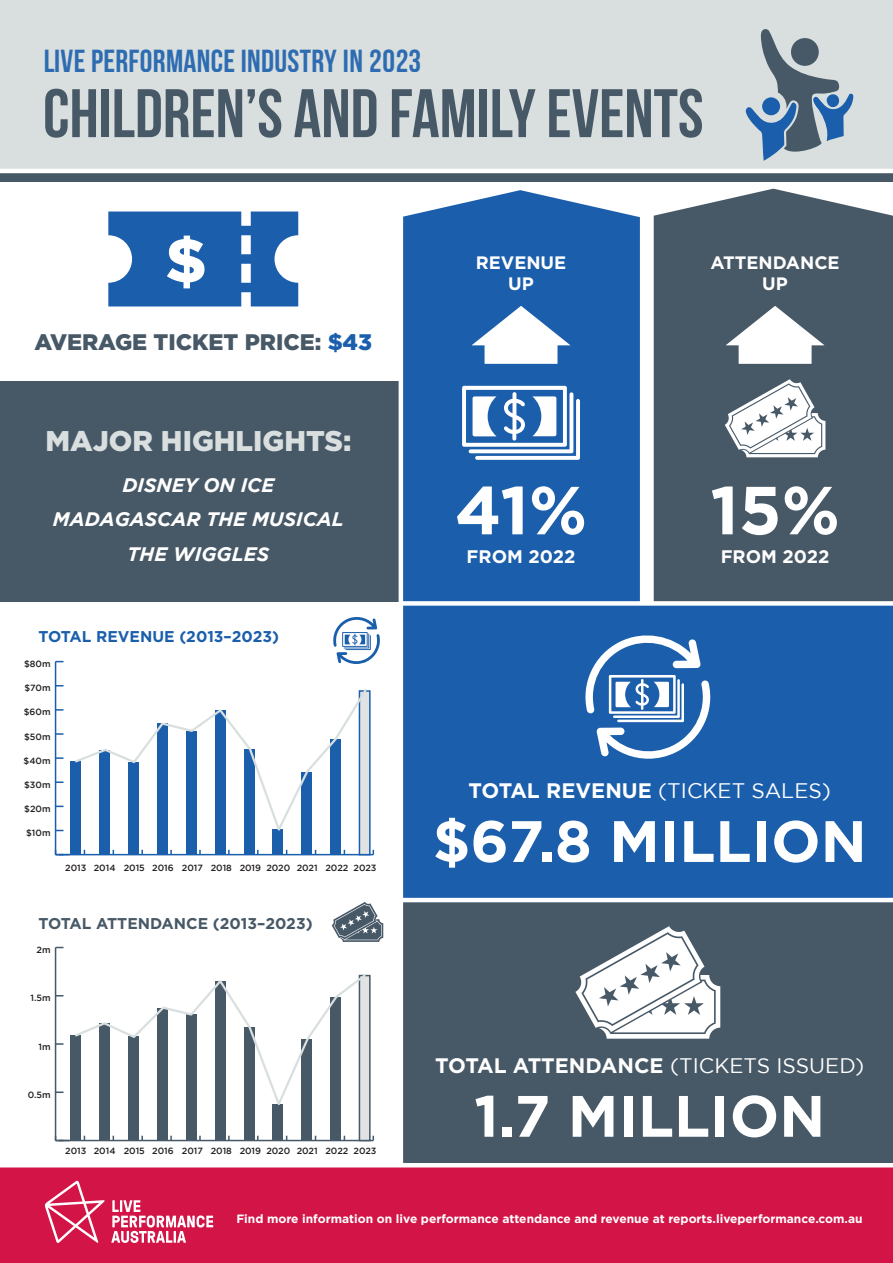
<style>
.page{position:relative;width:893px;height:1263px;background:#fff}
.page>*{position:absolute;margin:0;border:0;box-sizing:border-box;transform-origin:0 0}
.t1{font:68.4px "Bebas Neue";color:#475866}
.t2{font:700 67.8px "Gotham";color:#fff}
.t3{font:900 61.65px "Gotham";color:#fff}
.t4{font:700 58.35px "Gotham";color:#fff}
.t5{font:31.95px "Bebas Neue";letter-spacing:.01em;color:#1b5fac}
.t6{font:900 28.5px "Gotham";color:#d9dfdf}
.t7{font:900 22.5px "Gotham";color:#475866}
.t8{font:700 21px "Gotham";color:#fff}
.t9{font:21px "Gotham";color:#fff}
.t10{font:italic 700 19.5px/34.5px "Gotham";color:#fff;text-align:center}
.t11{font:700 18.15px "Gotham";color:#fff}
.t12{font:700 18px/21.6px "Gotham";color:#fff;text-align:center}
.t13{font:700 15.6px "Gotham";color:#475866}
.t14{font:700 15.6px "Gotham";color:#1b5fac}
.t15{font:700 13.5px "Gotham";color:#fff}
.t16{font:700 12px "Gotham";color:#fff}
.t17{font:500 9px "Gotham";color:#231f20}
.s1{color:#1b5fac}
.s2{font-weight:700}
.s3{font-weight:400}
.s4{font-style:italic}
</style>
<div class="page">
<div style="left:0;top:382px;width:401px;height:220px;background:#475866"></div>
<div style="left:0;top:1165px;width:893px;height:98px;background:#d21446"></div>
<svg style="left:45px;top:1181px;width:168px;height:62px"></svg>
<div style="left:0;top:0;width:893px;height:172px;background:#d9dfdf"></div>
<div style="left:654px;top:189px;width:239px;height:412px;background:#475866"></div>
<div style="left:403px;top:190px;width:237px;height:411px;background:#1b5fac"></div>
<div style="left:401px;top:603px;width:492px;height:297px;background:#1b5fac"></div>
<div style="left:401px;top:900px;width:492px;height:265px;background:#475866"></div>
<div style="left:0;top:171px;width:893px;height:10px;background:#475866"></div>
<svg style="left:585px;top:635px;width:126px;height:124px"></svg>
<hr style="left:0;top:1163px;width:893px;height:4px;background:#fff">
<hr style="left:401px;top:898px;width:492px;height:4px;background:#fff">
<div style="left:401px;top:601px;width:492px;height:5px;background:#fff"></div>
<hr style="left:0;top:169px;width:893px;height:4px;background:#fff">
<hr style="left:399px;top:189px;width:4px;height:976px;background:#fff">
<svg style="left:575px;top:926px;width:145px;height:113px"></svg>
<svg style="left:108px;top:212px;width:190px;height:94px;background:#3974b7"></svg>
<svg style="left:746px;top:29px;width:107px;height:132px"></svg>
<svg style="left:333px;top:617px;width:47px;height:47px"></svg>
<svg style="left:332px;top:902px;width:51px;height:40px"></svg>
<hr style="left:56px;top:854px;width:317px;height:1px;background:#1b5fac">
<hr style="left:55px;top:662px;width:1px;height:193px;background:#1b5fac">
<svg style="left:56px;top:781px;width:8px;height:2px"></svg>
<svg style="left:56px;top:757px;width:8px;height:2px"></svg>
<svg style="left:56px;top:733px;width:8px;height:2px"></svg>
<svg style="left:56px;top:709px;width:8px;height:2px"></svg>
<div style="left:71px;top:761px;width:10px;height:94px;background:#1b5fac"></div>
<div style="left:99px;top:750px;width:11px;height:105px;background:#1b5fac"></div>
<div style="left:128px;top:762px;width:11px;height:93px;background:#1b5fac"></div>
<div style="left:157px;top:723px;width:11px;height:132px;background:#1b5fac"></div>
<div style="left:186px;top:731px;width:11px;height:124px;background:#1b5fac"></div>
<div style="left:215px;top:710px;width:10px;height:145px;background:#1b5fac"></div>
<div style="left:244px;top:749px;width:10px;height:106px;background:#1b5fac"></div>
<div style="left:273px;top:829px;width:10px;height:26px;background:#1b5fac"></div>
<div style="left:302px;top:772px;width:10px;height:83px;background:#1b5fac"></div>
<div style="left:331px;top:739px;width:10px;height:116px;background:#1b5fac"></div>
<div style="left:359px;top:690px;width:12px;height:165px;background:#e1e2e4;border:2px solid #1b5fac"></div>
<svg style="left:56px;top:850px;width:13px;height:4px"></svg>
<hr style="left:56px;top:1140px;width:317px;height:1px;background:#475866">
<hr style="left:55px;top:947px;width:1px;height:193px;background:#475866">
<svg style="left:56px;top:1091px;width:8px;height:2px"></svg>
<svg style="left:56px;top:1043px;width:8px;height:2px"></svg>
<div style="left:71px;top:1035px;width:10px;height:105px;background:#475866"></div>
<div style="left:99px;top:1023px;width:11px;height:117px;background:#475866"></div>
<div style="left:128px;top:1036px;width:11px;height:104px;background:#475866"></div>
<div style="left:157px;top:1008px;width:11px;height:132px;background:#475866"></div>
<div style="left:186px;top:1014px;width:11px;height:126px;background:#475866"></div>
<div style="left:215px;top:981px;width:10px;height:159px;background:#475866"></div>
<div style="left:244px;top:1027px;width:10px;height:113px;background:#475866"></div>
<div style="left:273px;top:1104px;width:10px;height:36px;background:#475866"></div>
<div style="left:302px;top:1039px;width:10px;height:101px;background:#475866"></div>
<div style="left:331px;top:997px;width:10px;height:143px;background:#475866"></div>
<div style="left:359px;top:975px;width:12px;height:166px;background:#e1e2e4;border:2px solid #475866"></div>
<svg style="left:55px;top:1136px;width:14px;height:5px"></svg>
<svg style="left:75px;top:689px;width:294px;height:146px"></svg>
<svg style="left:75px;top:974px;width:293px;height:136px"></svg>
<svg style="left:462px;top:386px;width:118px;height:74px"></svg>
<svg style="left:725px;top:379px;width:100px;height:78px"></svg>
<svg style="left:472px;top:306px;width:98px;height:58px"></svg>
<svg style="left:726px;top:306px;width:99px;height:58px"></svg>
<h3 class="t5" style="left:43px;top:43px;width:379px">LIVE PERFORMANCE INDUSTRY IN 2023</h3>
<h1 class="t1" style="left:43px;top:76px;width:662px">CHILDREN’S AND FAMILY EVENTS</h1>
<h3 class="t3" style="left:165px;top:225px;width:43px">$</h3>
<h3 class="t7" style="left:34px;top:329px;width:339px">AVERAGE TICKET PRICE: <span class="s1">$43</span></h3>
<h3 class="t6" style="left:45px;top:424px;width:307px">MAJOR HIGHLIGHTS:</h3>
<h3 class="t10" style="left:53px;top:467px;width:293px">DISNEY ON ICE<br>MADAGASCAR THE MUSICAL<br>THE WIGGLES</h3>
<h3 class="t14" style="left:38px;top:627px;width:242px">TOTAL REVENUE (2013–2023)</h3>
<p class="t17" style="left:24px;top:659px;width:28px">$80m</p>
<p class="t17" style="left:25px;top:683px;width:28px">$70m</p>
<p class="t17" style="left:24px;top:707px;width:28px">$60m</p>
<p class="t17" style="left:24px;top:731px;width:28px">$50m</p>
<p class="t17" style="left:24px;top:755px;width:28px">$40m</p>
<h3 class="t12" style="left:476px;top:251px;width:92px">REVENUE<br>UP</h3>
<h2 class="t2" style="left:455px;top:471px;width:134px">41%</h2>
<h3 class="t11" style="left:467px;top:546px;width:110px">FROM 2022</h3>
<h3 class="t12" style="left:710px;top:251px;width:131px">ATTENDANCE<br>UP</h3>
<h2 class="t2" style="left:710px;top:471px;width:131px">15%</h2>
<h3 class="t11" style="left:721px;top:546px;width:110px">FROM 2022</h3>
<p class="t17" style="left:24px;top:779px;width:28px">$30m</p>
<p class="t17" style="left:24px;top:804px;width:28px">$20m</p>
<p class="t17" style="left:26px;top:828px;width:26px">$10m</p>
<p class="t17" style="left:65px;top:863px;width:313px">2013 2014 2015 2016 2017 2018 2019 2020 2021 2022 2023</p>
<h3 class="t13" style="left:38px;top:915px;width:276px">TOTAL ATTENDANCE (2013–2023)</h3>
<p class="t17" style="left:37px;top:945px;width:16px">2m</p>
<p class="t17" style="left:30px;top:993px;width:22px">1.5m</p>
<p class="t17" style="left:38px;top:1041px;width:14px">1m</p>
<p class="t17" style="left:28px;top:1089px;width:24px">0.5m</p>
<p class="t17" style="left:65px;top:1145px;width:313px">2013 2014 2015 2016 2017 2018 2019 2020 2021 2022 2023</p>
<h3 class="t9" style="left:468px;top:779px;width:364px"><span class="s2">TOTAL REVENUE</span> (TICKET SALES)</h3>
<h3 class="t4" style="left:433px;top:807px;width:435px">$67.8 MILLION</h3>
<h3 class="t8" style="left:435px;top:1053px;width:431px">TOTAL ATTENDANCE <span class="s3">(TICKETS ISSUED)</span></h3>
<h3 class="t4" style="left:474px;top:1082px;width:353px">1.7 MILLION</h3>
<h3 class="t15" style="left:245px;top:1210px;width:596px">Find more information on Live Performance in 2017 at <span class="s4">reports.liveperformance.com.au</span></h3>
<h3 class="t16" style="left:236px;top:1211px;width:628px">Find more information on live performance attendance and revenue at reports.liveperformance.com.au</h3>
</div>
